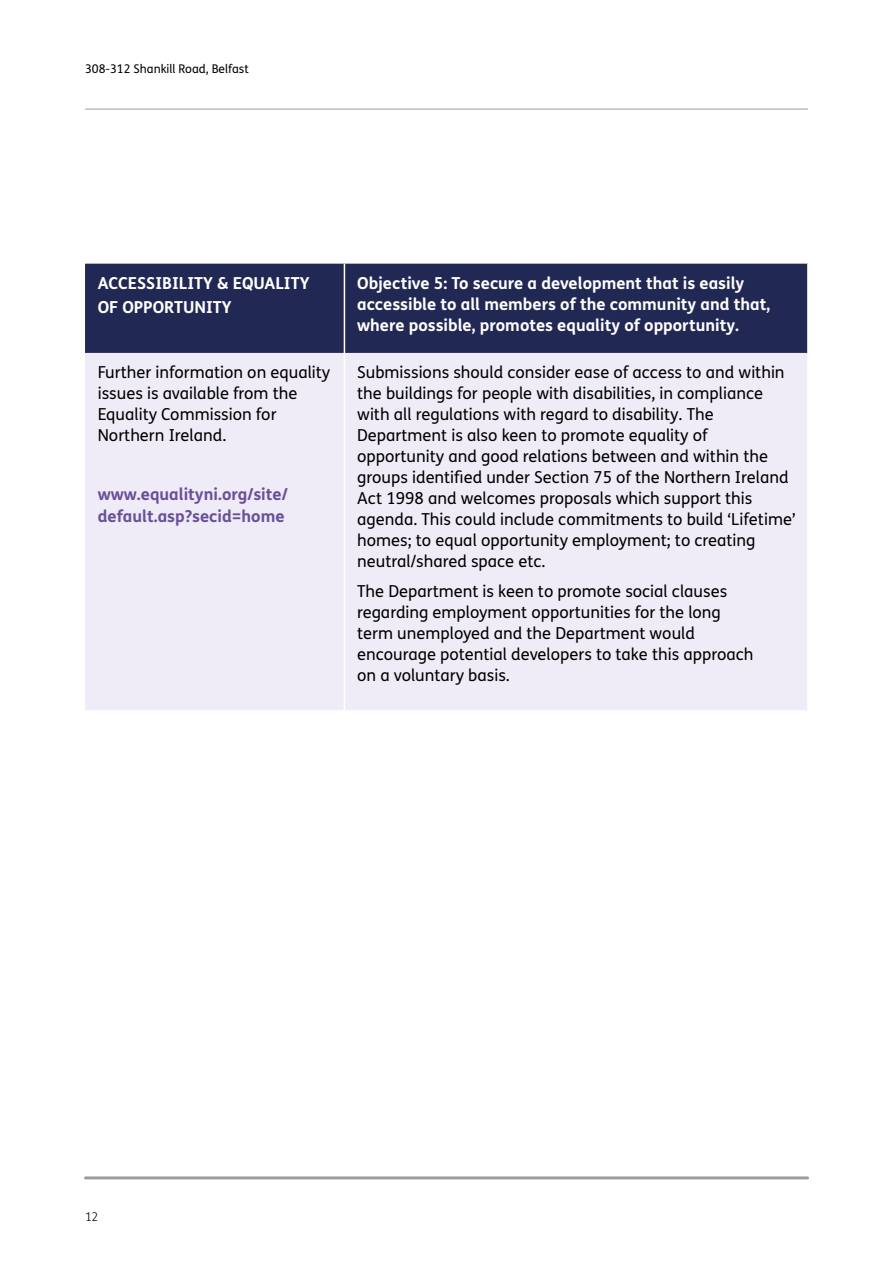
<style>
.page{position:relative;width:893px;height:1263px;background:#fff}
.page>*{position:absolute;margin:0;border:0;box-sizing:border-box;transform-origin:0 0}
.t1{font:16.5px/21px "FS Me";color:#000}
.t2{font:700 16.5px/21px "FS Me";color:#fff}
.t3{font:700 16.5px/21.6px "FS Me";color:#6a4f9b}
.t4{font:12px "FS Me";color:#000}
.t5{font:300 12px "FS Me";color:#000}
</style>
<div class="page">
<hr style="left:85px;top:1176px;width:722px;height:3px;background:#9d9d9c">
<hr style="left:85px;top:109px;width:722px;height:1px;background:#9d9d9c">
<div style="left:85px;top:264px;width:722px;height:89px;background:#222854"></div>
<div style="left:85px;top:353px;width:722px;height:357px;background:#efecf7"></div>
<hr style="left:344px;top:264px;width:1px;height:89px;background:#fff">
<hr style="left:344px;top:353px;width:1px;height:357px;background:#fff">
<p class="t4" style="left:85px;top:60px;width:165px">308-312 Shankill Road, Belfast</p>
<p class="t2" style="left:98px;top:270px;width:213px;line-height:24px">ACCESSIBILITY &amp; EQUALITY<br>OF OPPORTUNITY</p>
<p class="t2" style="left:357px;top:272px;width:415px">Objective 5: To secure a development that is easily accessible to all members of the community and that, where possible, promotes equality of opportunity.</p>
<p class="t1" style="left:98px;top:361px;width:234px">Further information on equality issues is available from the<br>Equality Commission for<br>Northern Ireland.</p>
<p class="t1" style="left:357px;top:361px;width:440px">Submissions should consider ease of access to and within the buildings for people with disabilities, in compliance with all regulations with regard to disability. The Department is also keen to promote equality of opportunity and good relations between and within the groups identified under Section 75 of the Northern Ireland Act 1998 and welcomes proposals which support this agenda. This could include commitments to build ‘Lifetime’ homes; to equal opportunity employment; to creating neutral/shared space etc.</p>
<p class="t1" style="left:357px;top:580px;width:398px">The Department is keen to promote social clauses regarding employment opportunities for the long term unemployed and the Department would encourage potential developers to take this approach on a voluntary basis.</p>
<p class="t3" style="left:98px;top:483px;width:191px">www.equalityni.org/site/ default.asp?secid=home</p>
<p class="t5" style="left:85px;top:1208px;width:15px">12</p>
</div>
